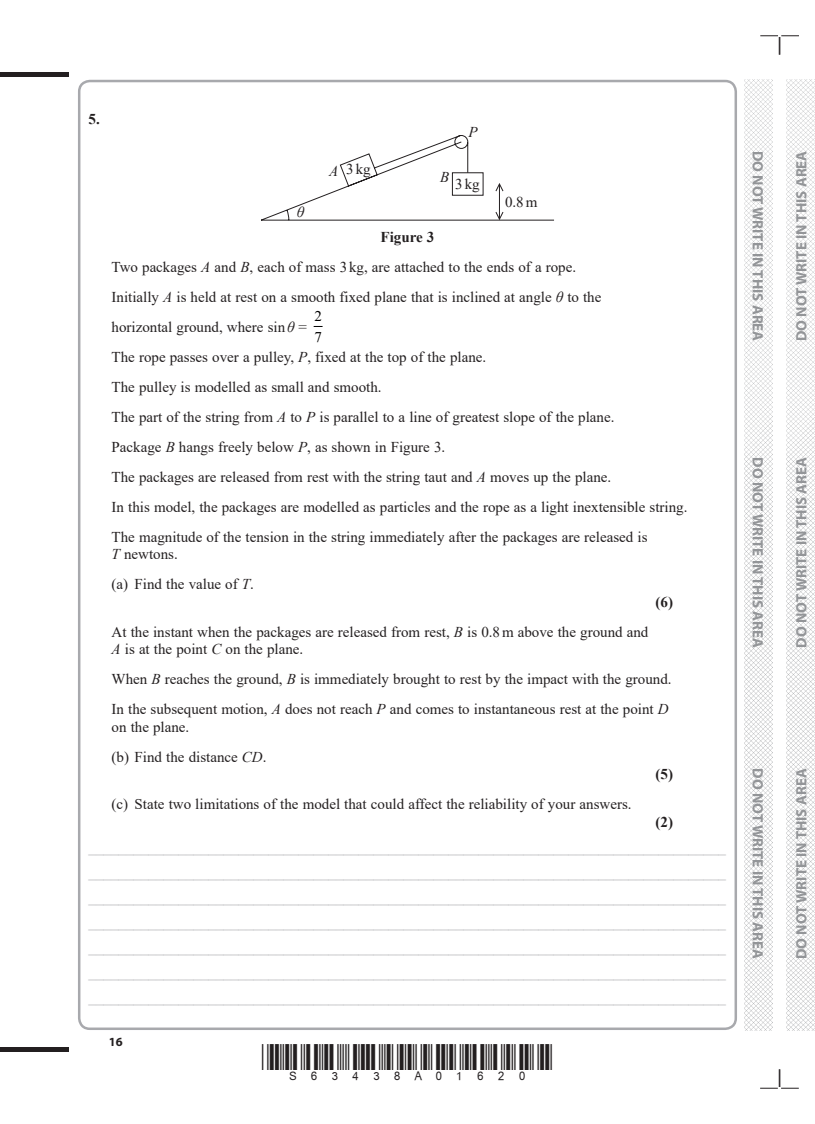
<style>
.page{position:relative;width:815px;height:1124px;background:#fff}
.page>*{position:absolute;margin:0;border:0;box-sizing:border-box;transform-origin:0 0}
.t1{font:32.5px "Bar Code 39 c HR";color:#231f20}
.t2{font:15px/30px "Times New Roman";color:#231f20}
.t3{font:15px/25px "Times New Roman";color:#a8a9ad;text-align:justify}
.t4{font:700 15px "Myriad Pro";color:#939598}
.t5{font:700 15px "Times New Roman";color:#231f20}
.t6{font:italic 15px "Times New Roman";color:#231f20}
.t7{font:15px/21.1px "Times New Roman";color:#000}
.t8{font:700 12.5px "Myriad Pro";color:#231f20}
.s1{font-weight:700}
.s2{font-style:italic}
</style>
<div class="page">
<div style="left:0;top:72px;width:69px;height:5px;background:#231f20"></div>
<hr style="left:0;top:1047px;width:69px;height:4px;background:#231f20">
<svg style="left:760px;top:35px;width:39px;height:20px"></svg>
<svg style="left:760px;top:1069px;width:39px;height:19px"></svg>
<img style="left:744px;top:80px;width:28px;height:949px">
<img style="left:787px;top:80px;width:28px;height:949px">
<svg style="left:261px;top:135px;width:293px;height:85px"></svg>
<div style="left:452px;top:172px;width:32px;height:24px;border:1px solid #231f20"></div>
<p class="t5" style="left:89px;top:108px;width:13px">5.</p>
<p class="t6" style="left:329px;top:160px;width:11px">A</p>
<p class="t2" style="left:346px;top:153px;width:26px">3kg</p>
<p class="t6" style="left:469px;top:122px;width:11px">P</p>
<p class="t6" style="left:440px;top:167px;width:11px">B</p>
<p class="t2" style="left:455px;top:168px;width:26px">3kg</p>
<p class="t2" style="left:505px;top:186px;width:34px">0.8m</p>
<p class="t2" style="left:112px;top:221px;width:491px;text-indent:269px"><span class="s1">Figure 3<br></span>Two packages <span class="s2">A</span> and <span class="s2">B</span>, each of mass 3kg, are attached to the ends of a rope.<br>Initially <span class="s2">A</span> is held at rest on a smooth fixed plane that is inclined at angle <span class="s2">θ</span> to the horizontal ground, where sin<span class="s2">θ</span> =</p>
<p class="t6" style="left:297px;top:202px;width:9px">θ</p>
<p class="t7" style="left:314px;top:305px;width:9px">2<br>7</p>
<p class="t2" style="left:112px;top:341px;width:577px">The rope passes over a pulley, <span class="s2">P</span>, fixed at the top of the plane.<br>The pulley is modelled as small and smooth.<br>The part of the string from <span class="s2">A</span> to <span class="s2">P</span> is parallel to a line of greatest slope of the plane.<br>Package <span class="s2">B</span> hangs freely below <span class="s2">P</span>, as shown in Figure 3.<br>The packages are released from rest with the string taut and <span class="s2">A</span> moves up the plane.<br>In this model, the packages are modelled as particles and the rope as a light inextensible string.<br>The magnitude of the tension in the string immediately after the packages are released is</p>
<p class="t2" style="left:112px;top:538px;width:144px"><span class="s2">T</span> newtons.<br>(a) Find the value of <span class="s2">T</span>.</p>
<p class="t5" style="left:655px;top:590px;width:19px">(6)</p>
<p class="t2" style="left:112px;top:622px;width:538px;line-height:17.5px">At the instant when the packages are released from rest, <span class="s2">B</span> is 0.8m above the ground and<br><span class="s2">A</span> is at the point <span class="s2">C</span> on the plane.</p>
<p class="t2" style="left:112px;top:663px;width:562px">When <span class="s2">B</span> reaches the ground, <span class="s2">B</span> is immediately brought to rest by the impact with the ground.<br>In the subsequent motion, <span class="s2">A</span> does not reach <span class="s2">P</span> and comes to instantaneous rest at the point <span class="s2">D</span></p>
<p class="t2" style="left:112px;top:711px;width:156px">on the plane.<br>(b) Find the distance <span class="s2">CD</span>.</p>
<p class="t5" style="left:655px;top:763px;width:19px">(5)</p>
<p class="t2" style="left:112px;top:788px;width:522px">(c) State two limitations of the model that could affect the reliability of your answers.</p>
<p class="t5" style="left:655px;top:810px;width:19px">(2)</p>
<p class="t3" style="left:89px;top:833px;width:639px">_____________________________________________________________________________________ _____________________________________________________________________________________ _____________________________________________________________________________________ _____________________________________________________________________________________ _____________________________________________________________________________________ _____________________________________________________________________________________ _____________________________________________________________________________________</p>
<p class="t8" style="left:109px;top:1033px;width:15px">16</p>
<h1 class="t1" style="left:325px;top:1035px;width:64px">✓✔✓</h1>
<p class="t4" style="left:767px;top:151px;width:192px;rotate:90deg">DO NOT WRITE IN THIS AREA</p>
<p class="t4" style="left:792px;top:341px;width:192px;rotate:-90deg">DO NOT WRITE IN THIS AREA</p>
<p class="t4" style="left:767px;top:457px;width:192px;rotate:90deg">DO NOT WRITE IN THIS AREA</p>
<p class="t4" style="left:792px;top:647px;width:192px;rotate:-90deg">DO NOT WRITE IN THIS AREA</p>
<p class="t4" style="left:767px;top:768px;width:192px;rotate:90deg">DO NOT WRITE IN THIS AREA</p>
<p class="t4" style="left:792px;top:958px;width:192px;rotate:-90deg">DO NOT WRITE IN THIS AREA</p>
</div>
